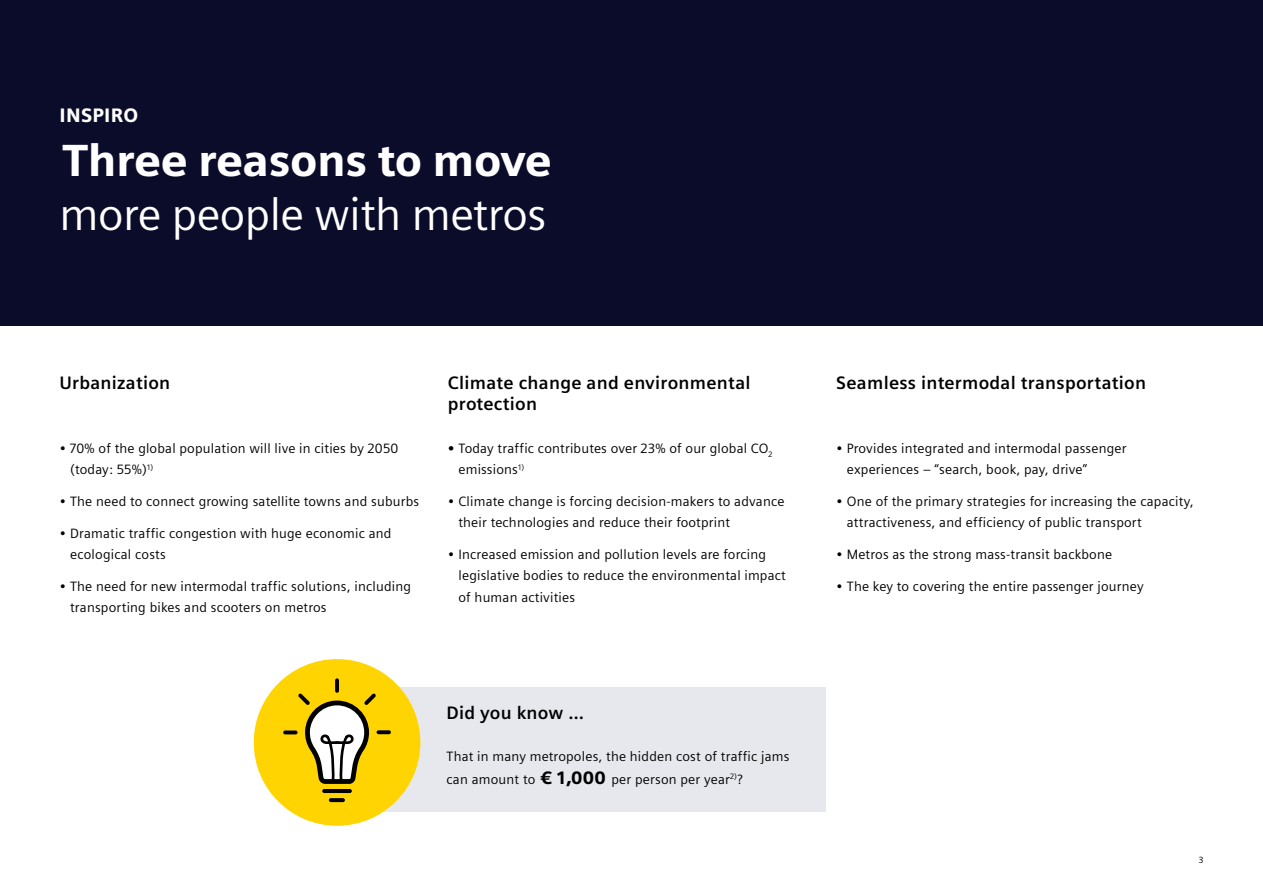
<style>
.page{position:relative;width:1263px;height:893px;background:#fff}
.page>*{position:absolute;margin:0;border:0;box-sizing:border-box;transform-origin:0 0}
.t1{font:45px "Siemens Sans";letter-spacing:-.01em;color:#fff}
.t2{font:900 45px "Siemens Sans";letter-spacing:-.01em;color:#fff}
.t3{font:900 19.5px "Siemens Sans";letter-spacing:.015em;color:#fff}
.t4{font:700 18px/21.3px "Siemens Sans";letter-spacing:.015em;color:#000}
.t5{font:13.5px/21.3px "Siemens Sans";letter-spacing:.015em;color:#000}
.t6{font:9px "Siemens Sans";color:#000}
.s1{font-weight:700}
.s2{font-weight:900;font-size:18px}
</style>
<div class="page">
<div style="left:370px;top:687px;width:456px;height:124px;background:#e7e8ed"></div>
<div style="left:0;top:0;width:1263px;height:325px;background:#0b0c2a"></div>
<div style="left:254px;top:659px;width:166px;height:167px;background:#ffd400;border-radius:50%"></div>
<hr style="left:322px;top:789px;width:30px;height:4px;background:#000;border-radius:2px">
<svg style="left:329px;top:798px;width:16px;height:4px"></svg>
<svg style="left:335px;top:678px;width:4px;height:15px"></svg>
<svg style="left:298px;top:693px;width:78px;height:91px"></svg>
<svg style="left:377px;top:730px;width:14px;height:4px"></svg>
<svg style="left:283px;top:730px;width:15px;height:4px"></svg>
<h2 class="t3" style="left:60px;top:104px;width:80px">INSPIRO</h2>
<h1 class="t2" style="left:63px;top:134px;width:491px">Three reasons to move</h1>
<h1 class="t1" style="left:60px;top:189px;width:488px">more people with metros</h1>
<h3 class="t4" style="left:60px;top:372px;width:112px">Urbanization</h3>
<p class="t5" style="left:70px;top:438px;width:330px;text-indent:-11px">• 70% of the global population will live in cities by 2050 (today: 55%)<sup>1)</sup></p>
<p class="t5" style="left:60px;top:491px;width:361px">• The need to connect growing satellite towns and suburbs</p>
<p class="t5" style="left:70px;top:523px;width:323px;text-indent:-11px">• Dramatic traffic congestion with huge economic and ecological costs</p>
<p class="t5" style="left:70px;top:576px;width:342px;text-indent:-11px">• The need for new intermodal traffic solutions, including transporting bikes and scooters on metros</p>
<h3 class="t4" style="left:448px;top:372px;width:304px">Climate change and environmental protection</h3>
<p class="t5" style="left:458px;top:438px;width:316px;text-indent:-11px"><span class="s1">•</span> Today traffic contributes over 23% of our global CO<sub>2 </sub>emissions<sup>1)</sup></p>
<p class="t5" style="left:458px;top:491px;width:328px;text-indent:-11px">• Climate change is forcing decision-makers to advance their technologies and reduce their footprint</p>
<p class="t5" style="left:458px;top:544px;width:329px;text-indent:-11px">• Increased emission and pollution levels are forcing legislative bodies to reduce the environmental impact of human activities</p>
<h3 class="t4" style="left:446px;top:702px;width:139px">Did you know …</h3>
<p class="t5" style="left:446px;top:745px;width:344px;line-height:22.5px">That in many metropoles, the hidden cost of traffic jams can amount to <span class="s2">€ 1,000</span> per person per year<sup>2)</sup>?</p>
<h3 class="t4" style="left:836px;top:372px;width:311px">Seamless intermodal transportation</h3>
<p class="t5" style="left:847px;top:438px;width:281px;text-indent:-11px">• Provides integrated and intermodal passenger experiences – “search, book, pay, drive”</p>
<p class="t5" style="left:847px;top:491px;width:348px;text-indent:-11px">• One of the primary strategies for increasing the capacity, attractiveness, and efficiency of public transport</p>
<p class="t5" style="left:836px;top:544px;width:277px">• Metros as the strong mass-transit backbone</p>
<p class="t5" style="left:836px;top:576px;width:309px">• The key to covering the entire passenger journey</p>
<p class="t6" style="left:1199px;top:855px;width:6px">3</p>
</div>
